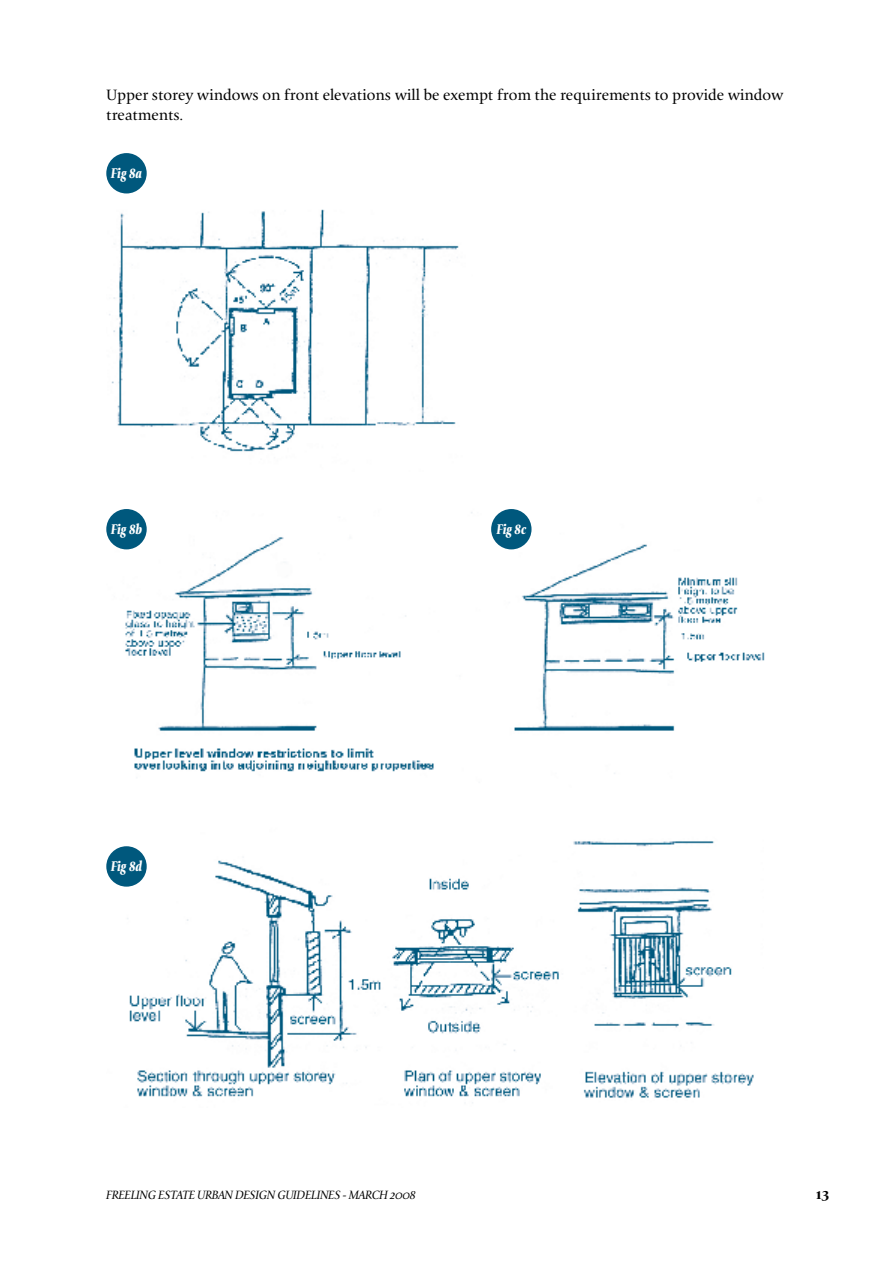
<style>
.page{position:relative;width:893px;height:1263px;background:#fff}
.page>*{position:absolute;margin:0;border:0;box-sizing:border-box;transform-origin:0 0}
.t1{font:15px/19.5px "Reminga";letter-spacing:-.005em;color:#000}
.t2{font:500 15px "Reminga";color:#000}
.t3{font:italic 700 14.1px "Reminga";letter-spacing:-.005em;color:#fff;scale:.77 1}
.t4{font:italic 12px "Reminga";letter-spacing:-.03em;color:#000}
</style>
<div class="page">
<img style="left:109px;top:209px;width:350px;height:243px">
<img style="left:106px;top:841px;width:648px;height:262px">
<img style="left:106px;top:509px;width:659px;height:265px">
<div style="left:106px;top:153px;width:41px;height:40px;background:#00587d;border-radius:50%"></div>
<div style="left:106px;top:509px;width:41px;height:40px;background:#00587d;border-radius:50%"></div>
<div style="left:491px;top:509px;width:40px;height:40px;background:#00587d;border-radius:50%"></div>
<div style="left:106px;top:846px;width:41px;height:41px;background:#00587d;border-radius:50%"></div>
<p class="t1" style="left:106px;top:86px;width:678px">Upper storey windows on front elevations will be exempt from the requirements to provide window treatments.</p>
<p class="t3" style="left:111px;top:165px;width:42px">Fig 8a</p>
<p class="t3" style="left:111px;top:521px;width:42px">Fig 8b</p>
<p class="t3" style="left:496px;top:521px;width:40px">Fig 8c</p>
<p class="t3" style="left:111px;top:858px;width:42px">Fig 8d</p>
<p class="t4" style="left:106px;top:1189px;width:311px">FREELING ESTATE URBAN DESIGN GUIDELINES - MARCH 2008</p>
<p class="t2" style="left:816px;top:1186px;width:15px">13</p>
</div>
